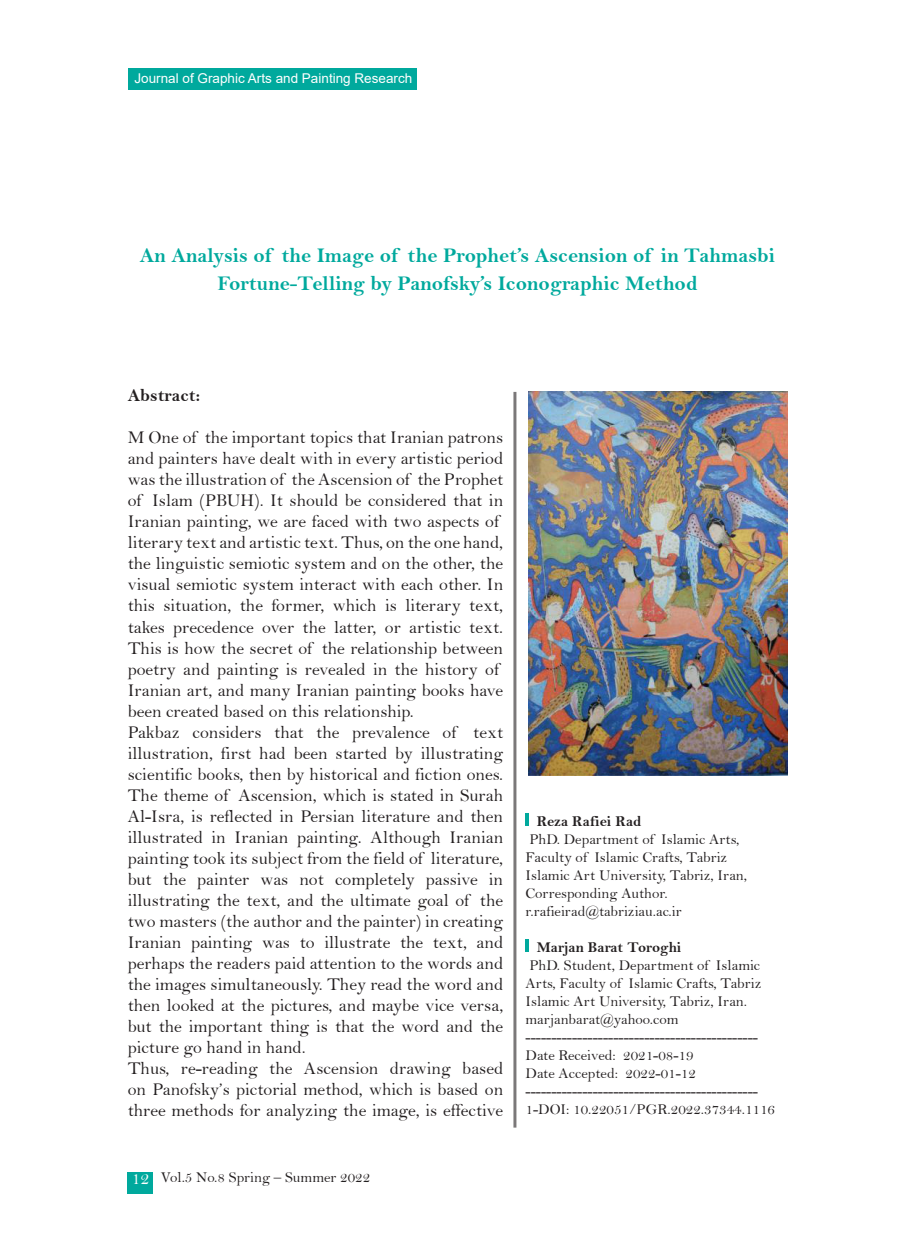
<style>
.page{position:relative;width:915px;height:1234px;background:#fff}
.page>*{position:absolute;margin:0;border:0;box-sizing:border-box;transform-origin:0 0}
.t1{font:21px/27px "Bell MT Bold";color:#00a99d}
.t2{font:18px/21px "Bell";color:#231f20;text-align:right}
.t3{font:18px "Bell MT Bold";color:#231f20}
.t4{font:18px "Bell";color:#fff}
.t5{font:15px/18px "Bell";color:#231f20}
.t6{font:15px "Bell MT Bold";color:#231f20}
.t7{font:13.5px "Arial";color:#fff}
.t8{font:1.5px "Bell";color:#231f20}
</style>
<div class="page">
<svg style="left:525px;top:813px;width:3px;height:13px"></svg>
<svg style="left:525px;top:939px;width:3px;height:13px"></svg>
<hr style="left:513px;top:392px;width:3px;height:735px;background:#231f20">
<div style="left:128px;top:1171px;width:25px;height:22px;background:#00a99d"></div>
<div style="left:128px;top:68px;width:288px;height:21px;background:#00a99d"></div>
<img style="left:528px;top:392px;width:259px;height:383px">
<p class="t7" style="left:134px;top:69px;width:279px">Journal of Graphic Arts and Painting Research</p>
<p class="t1" style="left:217px;top:242px;width:481px;text-indent:-77px">An Analysis of<br>Fortune-Telling by Panofsky s’ Iconographic Method</p>
<p class="t1" style="left:281px;top:242px;width:118px">the Image of</p>
<p class="t1" style="left:407px;top:242px;width:245px">the Prophet s’ Ascension of</p>
<p class="t1" style="left:660px;top:242px;width:116px">in Tahmasbi</p>
<p class="t3" style="left:128px;top:385px;width:74px">Abstract:</p>
<p class="t2" style="left:128px;top:427px;width:377px">M One of the important topics that Iranian patrons and painters have dealt with in every artistic period was the illustration of the Ascension of the Prophet Islam (PBUH .) It should be considered that in</p>
<p class="t2" style="left:128px;top:490px;width:15px">of</p>
<p class="t8" style="left:311px;top:526px;width:39px">faced</p>
<p class="t8" style="left:354px;top:526px;width:35px">with</p>
<p class="t8" style="left:485px;top:526px;width:17px">of</p>
<p class="t8" style="left:128px;top:526px;width:55px">Iranian</p>
<p class="t2" style="left:128px;top:532px;width:377px">literary text and artistic text. Thus, on the one hand, the linguistic semiotic system and on the other, the visual semiotic system interact with each other. In text,</p>
<p class="t8" style="left:187px;top:526px;width:63px">painting</p>
<p class="t8" style="left:393px;top:526px;width:29px">two</p>
<p class="t8" style="left:427px;top:526px;width:54px">aspects</p>
<p class="t8" style="left:257px;top:526px;width:22px">we</p>
<p class="t8" style="left:283px;top:526px;width:24px">are</p>
<p class="t8" style="left:248px;top:526px;width:5px">,</p>
<p class="t2" style="left:405px;top:595px;width:57px">literary</p>
<p class="t2" style="left:128px;top:595px;width:29px">this</p>
<p class="t2" style="left:240px;top:595px;width:25px">the</p>
<p class="t2" style="left:332px;top:595px;width:45px">which</p>
<p class="t2" style="left:271px;top:595px;width:54px">former,</p>
<p class="t2" style="left:163px;top:595px;width:69px">situation,</p>
<p class="t2" style="left:385px;top:595px;width:13px">is</p>
<p class="t2" style="left:128px;top:616px;width:39px">takes</p>
<p class="t2" style="left:173px;top:616px;width:82px">precedence</p>
<p class="t2" style="left:262px;top:616px;width:33px">over</p>
<p class="t2" style="left:302px;top:616px;width:25px">the</p>
<p class="t2" style="left:334px;top:616px;width:44px">latter,</p>
<p class="t2" style="left:385px;top:616px;width:17px">or</p>
<p class="t2" style="left:409px;top:616px;width:53px">artistic</p>
<p class="t2" style="left:469px;top:616px;width:35px">text.</p>
<p class="t2" style="left:128px;top:637px;width:186px">This is how the secret of</p>
<p class="t2" style="left:321px;top:637px;width:183px">the relationship between</p>
<p class="t8" style="left:305px;top:673px;width:62px">revealed</p>
<p class="t8" style="left:183px;top:673px;width:28px">and</p>
<p class="t8" style="left:394px;top:673px;width:25px">the</p>
<p class="t8" style="left:425px;top:673px;width:54px">history</p>
<p class="t8" style="left:485px;top:673px;width:17px">of</p>
<p class="t8" style="left:217px;top:673px;width:63px">painting</p>
<p class="t8" style="left:286px;top:673px;width:13px">is</p>
<p class="t8" style="left:373px;top:673px;width:16px">in</p>
<p class="t8" style="left:128px;top:673px;width:50px">poetry</p>
<p class="t2" style="left:128px;top:679px;width:377px">Iranian art, and many Iranian painting books have</p>
<p class="t2" style="left:128px;top:700px;width:287px">been created based on this relationship.</p>
<p class="t2" style="left:473px;top:721px;width:32px">text</p>
<p class="t2" style="left:352px;top:721px;width:79px">prevalence</p>
<p class="t2" style="left:192px;top:721px;width:71px">considers</p>
<p class="t2" style="left:274px;top:721px;width:31px">that</p>
<p class="t2" style="left:316px;top:721px;width:25px">the</p>
<p class="t2" style="left:442px;top:721px;width:15px">of</p>
<p class="t2" style="left:128px;top:721px;width:54px">Pakbaz</p>
<p class="t2" style="left:128px;top:742px;width:377px">illustration, first had been started by illustrating</p>
<p class="t2" style="left:128px;top:763px;width:377px">scientific books, then by historical and fiction ones.</p>
<p class="t2" style="left:238px;top:784px;width:266px">Ascension, which is stated in Surah</p>
<p class="t2" style="left:128px;top:784px;width:102px">The theme of</p>
<p class="t2" style="left:128px;top:805px;width:377px">Al-Isra, is reflected in Persian literature and then</p>
<p class="t2" style="left:449px;top:826px;width:55px">Iranian</p>
<p class="t2" style="left:128px;top:826px;width:77px">illustrated</p>
<p class="t2" style="left:128px;top:847px;width:377px">painting took its subject from the field of literature,</p>
<p class="t2" style="left:489px;top:868px;width:16px">in</p>
<p class="t2" style="left:370px;top:826px;width:72px">Although</p>
<p class="t2" style="left:211px;top:826px;width:16px">in</p>
<p class="t2" style="left:234px;top:826px;width:55px">Iranian</p>
<p class="t2" style="left:297px;top:826px;width:66px">painting.</p>
<p class="t2" style="left:335px;top:868px;width:81px">completely</p>
<p class="t2" style="left:163px;top:868px;width:25px">the</p>
<p class="t2" style="left:128px;top:868px;width:26px">but</p>
<p class="t2" style="left:197px;top:868px;width:54px">painter</p>
<p class="t2" style="left:425px;top:868px;width:54px">passive</p>
<p class="t2" style="left:299px;top:868px;width:26px">not</p>
<p class="t2" style="left:260px;top:868px;width:29px">was</p>
<p class="t2" style="left:128px;top:889px;width:343px">illustrating the text, and the ultimate goal of</p>
<p class="t2" style="left:128px;top:910px;width:377px">two masters (the author and the painter) in creating</p>
<p class="t2" style="left:476px;top:931px;width:28px">and</p>
<p class="t2" style="left:480px;top:889px;width:25px">the</p>
<p class="t2" style="left:324px;top:931px;width:67px">illustrate</p>
<p class="t2" style="left:400px;top:931px;width:25px">the</p>
<p class="t2" style="left:128px;top:931px;width:55px">Iranian</p>
<p class="t2" style="left:128px;top:952px;width:377px">perhaps the readers paid attention to the words and</p>
<p class="t2" style="left:128px;top:973px;width:377px">the images simultaneously. They read the word and</p>
<p class="t2" style="left:128px;top:994px;width:377px">then looked at the pictures, and maybe vice versa,</p>
<p class="t2" style="left:128px;top:1015px;width:377px">but the important thing is that the word and the</p>
<p class="t2" style="left:128px;top:1036px;width:179px">picture go hand in hand.</p>
<p class="t2" style="left:462px;top:1057px;width:42px">based</p>
<p class="t2" style="left:191px;top:931px;width:63px">painting</p>
<p class="t2" style="left:299px;top:931px;width:17px">to</p>
<p class="t2" style="left:433px;top:931px;width:35px">text,</p>
<p class="t2" style="left:262px;top:931px;width:29px">was</p>
<p class="t2" style="left:181px;top:1057px;width:78px">re-reading</p>
<p class="t2" style="left:390px;top:1057px;width:62px">drawing</p>
<p class="t2" style="left:128px;top:1057px;width:377px;text-align:left">Thus,<br>on Panofsky s’ pictorial method, which is based on three methods for analyzing the image is, effective</p>
<p class="t2" style="left:269px;top:1057px;width:25px">the</p>
<p class="t2" style="left:304px;top:1057px;width:76px">Ascension</p>
<p class="t4" style="left:131px;top:1167px;width:19px">12</p>
<p class="t5" style="left:161px;top:1168px;width:211px">Vol.5 No.8 Spring – Summer 2022</p>
<p class="t6" style="left:536px;top:812px;width:106px">Reza Rafiei Rad</p>
<p class="t5" style="left:660px;top:830px;width:80px">Islamic Arts,</p>
<p class="t5" style="left:594px;top:830px;width:134px;text-indent:-65px">PhD. Department of<br>Islamic Crafts, Tabriz</p>
<p class="t5" style="left:525px;top:848px;width:223px">Faculty of<br>Islamic Art University, Tabriz, Iran,<br>Corresponding Author. .rrafieirad@tabriziau.ac i r.</p>
<p class="t6" style="left:536px;top:938px;width:146px">Marjan Barat Toroghi</p>
<p class="t5" style="left:715px;top:956px;width:46px">Islamic</p>
<p class="t5" style="left:628px;top:956px;width:134px;text-indent:-99px">PhD. Student, Department of<br>Islamic Crafts, Tabriz</p>
<p class="t5" style="left:525px;top:974px;width:97px">Arts, Faculty of</p>
<p class="t5" style="left:525px;top:992px;width:223px">Islamic Art University, Tabriz, Iran.</p>
<p class="t5" style="left:525px;top:1010px;width:154px">marjanbarat@yahoo.com</p>
<p class="t5" style="left:525px;top:1028px;width:234px">---------------------------------------------</p>
<p class="t5" style="left:623px;top:1046px;width:72px">2021-08-19</p>
<p class="t5" style="left:525px;top:1046px;width:92px">Date Received:</p>
<p class="t5" style="left:525px;top:1064px;width:251px">Date Accepted: ---------------------------------------------<br>1-DOI: 10.22051/PGR.2022.37344.1116</p>
<p class="t5" style="left:625px;top:1064px;width:72px">2022-01-12</p>
</div>
